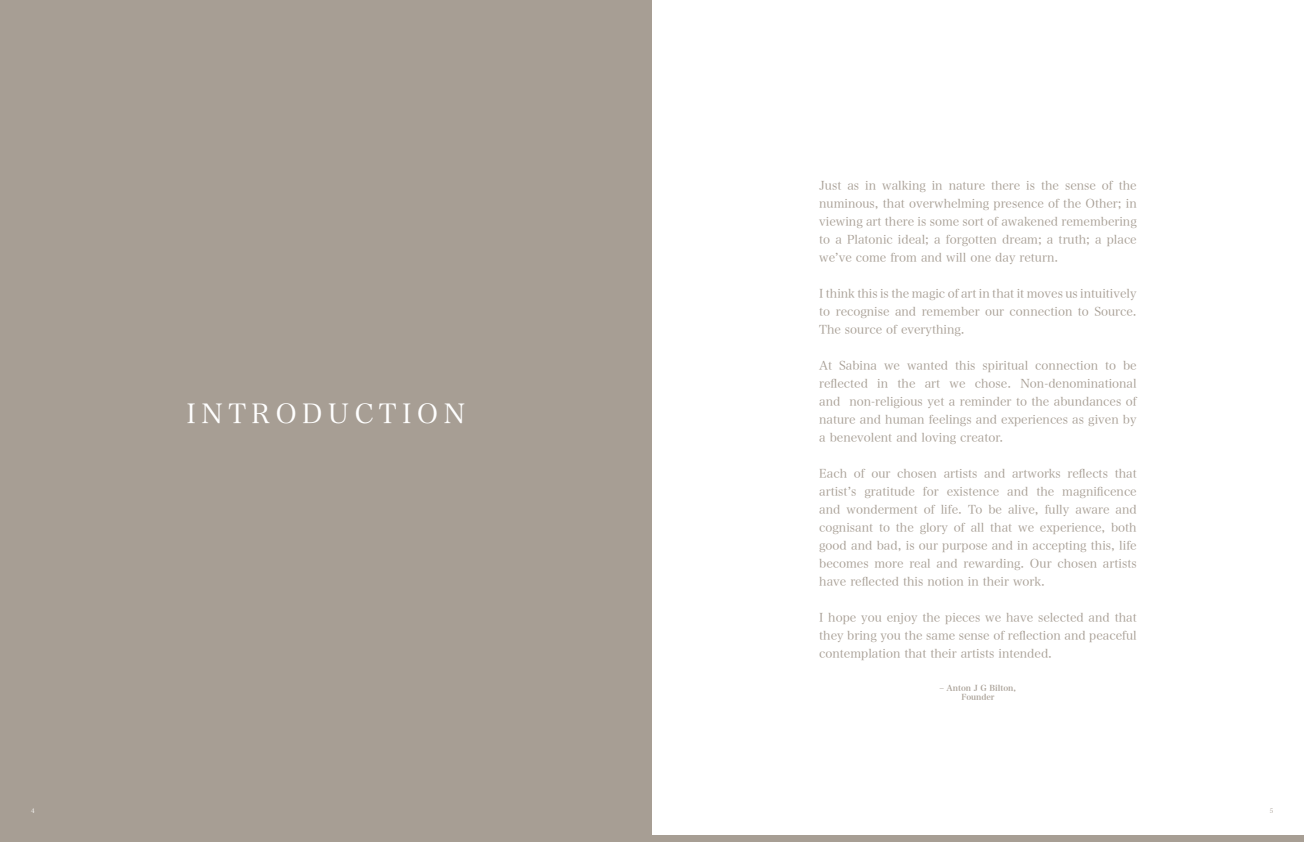
<style>
.page{position:relative;width:1304px;height:842px;background:#fff}
.page>*{position:absolute;margin:0;border:0;box-sizing:border-box;transform-origin:0 0}
.t1{font:27px "Hira Min Pro N W3";letter-spacing:.2em;color:#fff}
.t2{font:12px/18px "Hira Min Pro N W3";color:#a79e94;text-align:justify}
.t3{font:8px/9.6px "Hira Min Pro N W6";color:#a79e94;text-align:center}
.t4{font:6px "Hira Min Pro N W3";color:#fff}
.t5{font:6px "Hira Min Pro N W3";color:#a79e94}
</style>
<div class="page">
<div style="left:0;top:0;width:652px;height:842px;background:#a79e94"></div>
<div style="left:652px;top:835px;width:652px;height:7px;background:#a79e94"></div>
<h1 class="t1" style="left:187px;top:390px;width:280px">INTRODUCTION</h1>
<p class="t2" style="left:819px;top:175px;width:319px">Just as in walking in nature there is the sense of the numinous, that overwhelming presence of the Other; in viewing art there is some sort of awakened remembering to a Platonic ideal; a forgotten dream; a truth; a place we’ve come from and will one day return.</p>
<p class="t2" style="left:819px;top:283px;width:319px">I think this is the magic of art in that it moves us intuitively to recognise and remember our connection to Source.<br>The source of everything.</p>
<p class="t2" style="left:819px;top:355px;width:319px">At Sabina we wanted this spiritual connection to be reflected in the art we chose. Non-denominational and non-religious yet a reminder to the abundances of nature and human feelings and experiences as given by a benevolent and loving creator.</p>
<p class="t2" style="left:819px;top:463px;width:319px">Each of our chosen artists and artworks reflects that artist’s gratitude for existence and the magnificence and wonderment of life. To be alive, fully aware and cognisant to the glory of all that we experience, both good and bad, is our purpose and in accepting this, life becomes more real and rewarding. Our chosen artists have reflected this notion in their work.</p>
<p class="t2" style="left:819px;top:607px;width:319px">I hope you enjoy the pieces we have selected and that they bring you the same sense of reflection and peaceful contemplation that their artists intended.</p>
<p class="t3" style="left:940px;top:682px;width:78px">– Anton J G Bilton,<br>Founder</p>
<p class="t4" style="left:31px;top:805px;width:5px">4</p>
<p class="t5" style="left:1270px;top:805px;width:5px">5</p>
</div>
